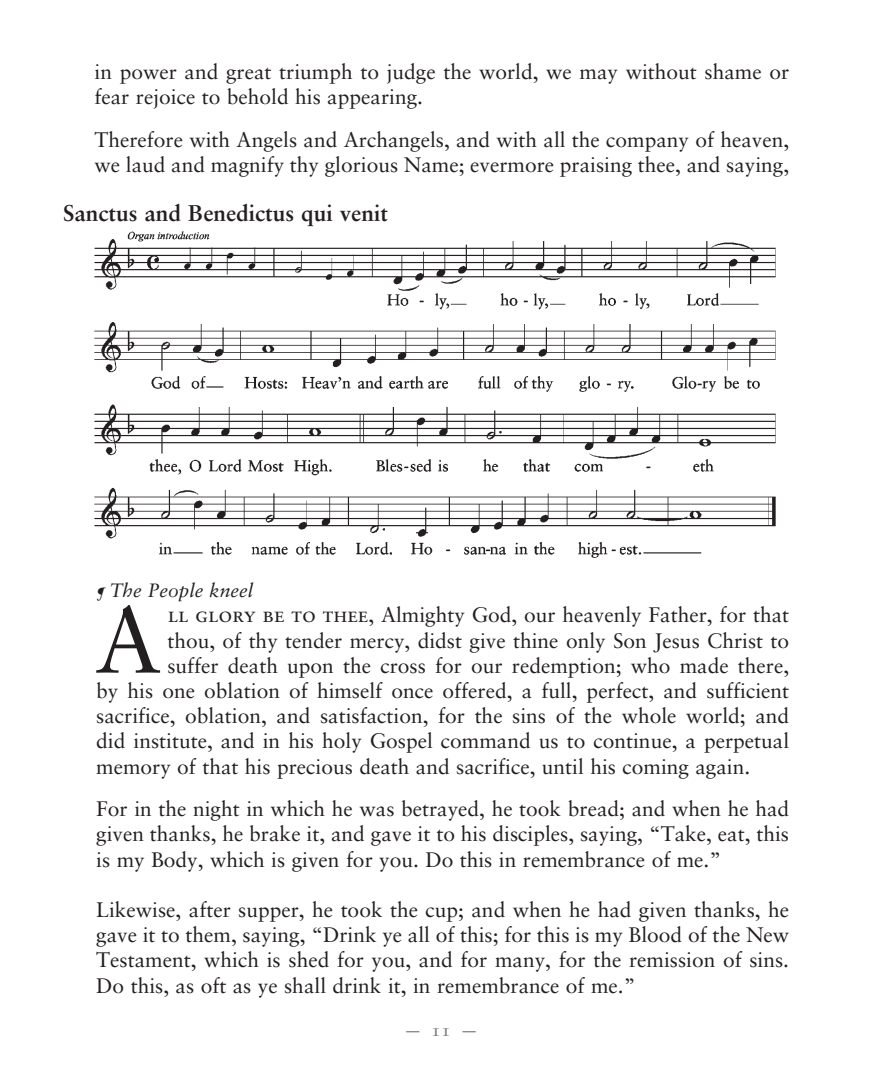
<style>
.page{position:relative;width:882px;height:1071px;background:#fff}
.page>*{position:absolute;margin:0;border:0;box-sizing:border-box;transform-origin:0 0}
.t1{font:93.27px "Sabon LT";color:#231f20}
.t2{font:700 22.75px "Sabon";color:#231f20}
.t3{font:21px/25.2px "Sabon LT";color:#231f20}
.t4{font:19.25px "Sabon Italic Os F";color:#231f20}
.t5{font:17.5px "Sabon Roman SC";color:#76787b}
.s1{font-family:"Adobe Garamond Pro";font-style:italic;font-size:17.5px}
.s2{font-family:"Sabon Roman SC"}
</style>
<div class="page">
<img style="left:94px;top:231px;width:682px;height:327px">
<p class="t3" style="left:94px;top:59px;width:696px">in power and great triumph to judge the world, we may without shame or fear rejoice to behold his appearing.</p>
<p class="t3" style="left:94px;top:127px;width:696px">Therefore with Angels and Archangels, and with all the company of heaven, we laud and magnify thy glorious Name; evermore praising thee, and saying,</p>
<p class="t2" style="left:63px;top:199px;width:326px">Sanctus and Benedictus qui venit</p>
<p class="t4" style="left:96px;top:579px;width:159px"><span class="s1">¶</span> The People kneel</p>
<p class="t1" style="left:95px;top:585px;width:69px">A</p>
<p class="t3" style="left:167px;top:602px;width:623px"><span class="s2">ll glory be to thee,</span> Almighty God, our heavenly Father, for that</p>
<p class="t3" style="left:167px;top:627px;width:623px">thou, of thy tender mercy, didst give thine only Son Jesus Christ to</p>
<p class="t3" style="left:167px;top:653px;width:623px">suffer death upon the cross for our redemption; who made there,</p>
<p class="t3" style="left:96px;top:678px;width:694px">by his one oblation of himself once offered, a full, perfect, and sufficient</p>
<p class="t3" style="left:96px;top:703px;width:694px">sacrifice, oblation, and satisfaction, for the sins of the whole world; and</p>
<p class="t3" style="left:96px;top:728px;width:695px">did institute, and in his holy Gospel command us to continue, a perpetual</p>
<p class="t3" style="left:96px;top:753px;width:656px">memory of that his precious death and sacrifice, until his coming again.</p>
<p class="t3" style="left:96px;top:796px;width:694px;text-align:justify">For in the night in which he was betrayed, he took bread; and when he had given thanks, he brake it, and gave it to his disciples, saying, “Take, eat, this is my Body, which is given for you. Do this in remembrance of me.”</p>
<p class="t3" style="left:96px;top:897px;width:694px;text-align:justify">Likewise, after supper, he took the cup; and when he had given thanks, he gave it to them, saying, “Drink ye all of this; for this is my Blood of the New Testament, which is shed for you, and for many, for the remission of sins.<br>Do this, as oft as ye shall drink it, in remembrance of me.”</p>
<p class="t5" style="left:404px;top:1019px;width:75px">— 11 —</p>
</div>
